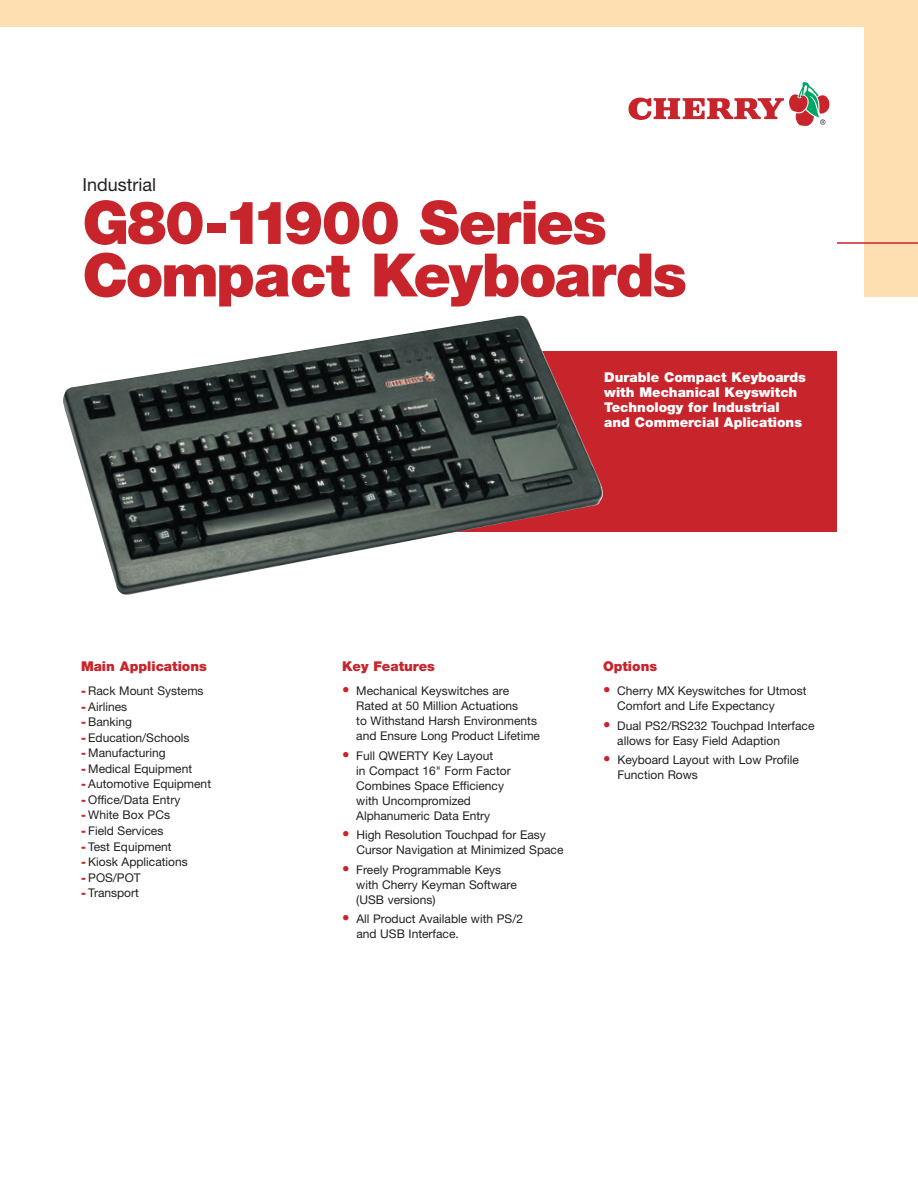
<style>
.page{position:relative;width:918px;height:1188px;background:#fff}
.page>*{position:absolute;margin:0;border:0;box-sizing:border-box;transform-origin:0 0}
.t1{font:900 60px/52.5px "Helvetica Neue";letter-spacing:-.035em;color:#c8242b}
.t2{font:18px "Helvetica Neue";color:#231f20}
.t3{font:900 13.5px/15px "Helvetica Neue";color:#fff}
.t4{font:900 13.5px "Helvetica Neue";color:#c8242b}
.t5{font:12px/15px "Helvetica Neue";color:#231f20}
.s1{font-weight:900;color:#c8242b}
.s2{font-weight:700;font-size:15px;color:#c8242b}
</style>
<div class="page">
<div style="left:864px;top:0;width:54px;height:297px;background:#fedfb2"></div>
<div style="left:0;top:0;width:918px;height:27px;background:#fedfb2"></div>
<hr style="left:837px;top:242px;width:81px;height:2px;background:#c8242b">
<svg style="left:629px;top:82px;width:200px;height:44px"></svg>
<div style="left:351px;top:351px;width:486px;height:181px;background:#c8242b"></div>
<img style="left:63px;top:315px;width:540px;height:280px">
<h2 class="t2" style="left:82px;top:174px;width:75px">Industrial</h2>
<h1 class="t1" style="left:82px;top:201px;width:606px">G80-11900 Series<br>Compact Keyboards</h1>
<p class="t4" style="left:81px;top:661px;width:127px">Main Applications</p>
<p class="t5" style="left:81px;top:683px;width:124px"><span class="s1">-</span> Rack Mount Systems</p>
<p class="t5" style="left:81px;top:699px;width:48px"><span class="s1">-</span> Airlines</p>
<p class="t5" style="left:81px;top:714px;width:53px"><span class="s1">-</span> Banking</p>
<p class="t5" style="left:81px;top:730px;width:110px"><span class="s1">-</span> Education/Schools</p>
<p class="t5" style="left:81px;top:745px;width:86px"><span class="s1">-</span> Manufacturing</p>
<p class="t5" style="left:81px;top:761px;width:113px"><span class="s1">-</span> Medical Equipment</p>
<p class="t5" style="left:81px;top:776px;width:132px"><span class="s1">-</span> Automotive Equipment</p>
<p class="t5" style="left:81px;top:792px;width:101px"><span class="s1">-</span> Office/Data Entry</p>
<p class="t5" style="left:81px;top:807px;width:91px"><span class="s1">-</span> White Box PCs</p>
<p class="t5" style="left:81px;top:823px;width:84px"><span class="s1">-</span> Field Services</p>
<p class="t5" style="left:81px;top:839px;width:92px"><span class="s1">-</span> Test Equipment</p>
<p class="t5" style="left:81px;top:854px;width:108px"><span class="s1">-</span> Kiosk Applications</p>
<p class="t5" style="left:81px;top:870px;width:61px"><span class="s1">-</span> POS/POT</p>
<p class="t5" style="left:81px;top:885px;width:59px"><span class="s1">-</span> Transport</p>
<p class="t3" style="left:604px;top:371px;width:203px">Durable Compact Keyboards with Mechanical Keyswitch<br>Technology for Industrial and Commercial Aplications</p>
<p class="t4" style="left:342px;top:661px;width:94px">Key Features</p>
<p class="t5" style="left:356px;top:683px;width:185px;text-indent:-14px"><span class="s2">•</span> Mechanical Keyswitches are<br>Rated at 50 Million Actuations<br>to Withstand Harsh Environments and Ensure Long Product Lifetime</p>
<p class="t5" style="left:356px;top:748px;width:156px;text-indent:-14px"><span class="s2">•</span> Full QWERTY Key Layout<br>in Compact 16" Form Factor<br>Combines Space Efficiency with Uncompromized<br>Alphanumeric Data Entry</p>
<p class="t5" style="left:356px;top:827px;width:209px;text-indent:-14px"><span class="s2">•</span> High Resolution Touchpad for Easy<br>Cursor Navigation at Minimized Space</p>
<p class="t5" style="left:356px;top:862px;width:162px;text-indent:-14px"><span class="s2">•</span> Freely Programmable Keys with Cherry Keyman Software (USB versions)</p>
<p class="t5" style="left:356px;top:911px;width:168px;text-indent:-14px"><span class="s2">•</span> All Product Available with PS/2 and USB Interface.</p>
<p class="t4" style="left:603px;top:661px;width:56px">Options</p>
<p class="t5" style="left:617px;top:683px;width:191px;text-indent:-14px"><span class="s2">•</span> Cherry MX Keyswitches for Utmost<br>Comfort and Life Expectancy</p>
<p class="t5" style="left:617px;top:718px;width:199px;text-indent:-14px"><span class="s2">•</span> Dual PS2/RS232 Touchpad Interface allows for Easy Field Adaption</p>
<p class="t5" style="left:617px;top:752px;width:183px;text-indent:-14px"><span class="s2">•</span> Keyboard Layout with Low Profile<br>Function Rows</p>
</div>
